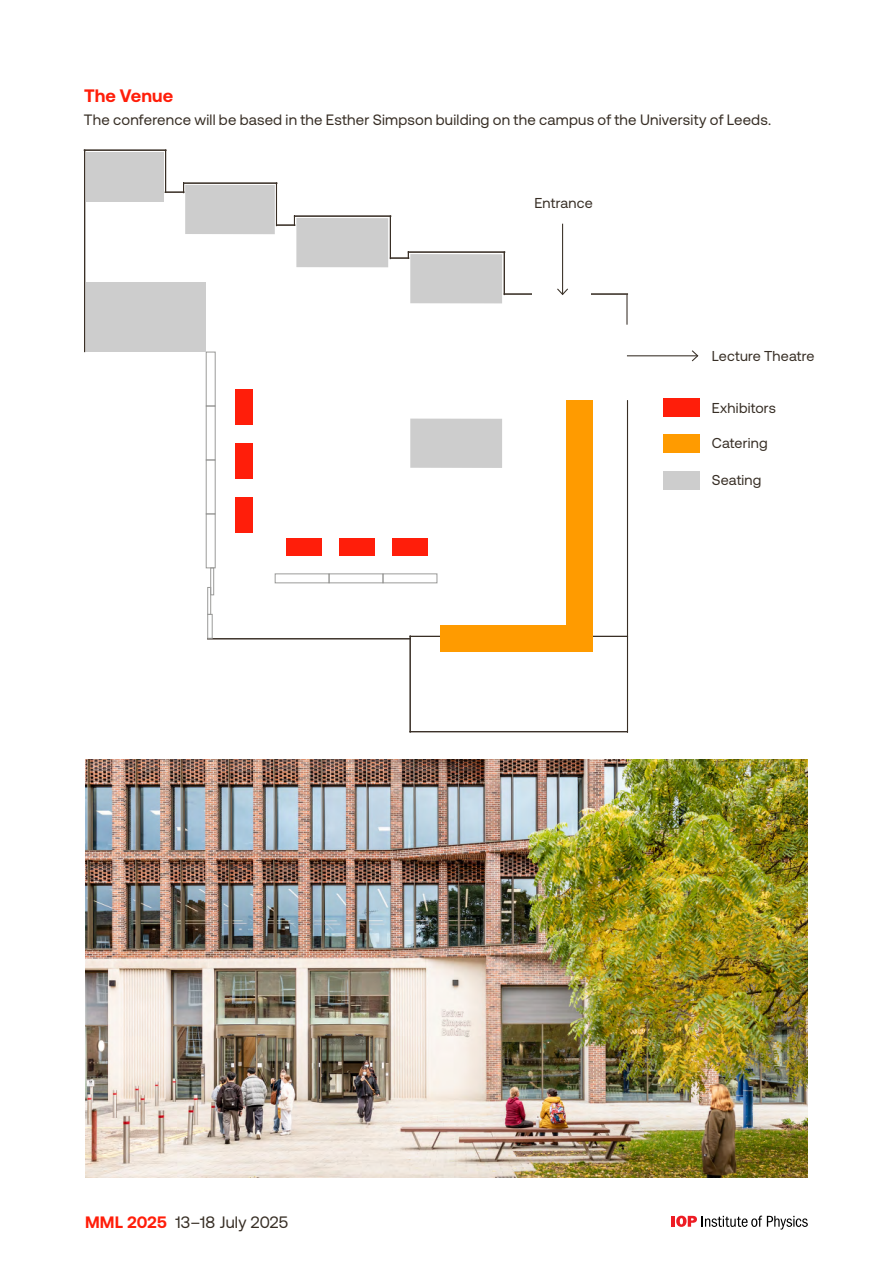
<style>
.page{position:relative;width:893px;height:1263px;background:#fff}
.page>*{position:absolute;margin:0;border:0;box-sizing:border-box;transform-origin:0 0}
.IoP_MML_Subhead_12_1{font:700 18px "Aeonik Pro";letter-spacing:.005em;color:#ff1e0a}
.t1{font:16.5px "Aeonik Pro";letter-spacing:.01em;color:#372e25}
.IoP_MML_Text_10_12{font:15px "Aeonik Pro";letter-spacing:.015em;color:#372e25}
.IoP_MML_Text_10_12-2{font:14.4px "Aeonik Pro";letter-spacing:.01em;color:#372e25}
.s1{font-weight:700;color:#ff1e0a}
</style>
<div class="page">
<svg style="left:672px;top:1215px;width:136px;height:14px"></svg>
<svg style="left:83px;top:149px;width:617px;height:584px"></svg>
<hr style="left:84px;top:150px;width:1px;height:202px;background:#382e25">
<hr style="left:84px;top:150px;width:82px;height:1px;background:#382e25">
<hr style="left:165px;top:150px;width:1px;height:42px;background:#382e25">
<svg style="left:165px;top:183px;width:19px;height:10px"></svg>
<hr style="left:184px;top:183px;width:93px;height:1px;background:#382e25">
<hr style="left:276px;top:183px;width:1px;height:43px;background:#382e25">
<svg style="left:277px;top:216px;width:18px;height:10px"></svg>
<hr style="left:294px;top:216px;width:97px;height:1px;background:#382e25">
<hr style="left:390px;top:216px;width:1px;height:43px;background:#382e25">
<svg style="left:391px;top:252px;width:18px;height:7px"></svg>
<hr style="left:408px;top:252px;width:97px;height:1px;background:#382e25">
<hr style="left:504px;top:252px;width:1px;height:43px;background:#382e25">
<hr style="left:504px;top:293px;width:123px;height:2px;background:#382e25">
<hr style="left:410px;top:636px;width:1px;height:96px;background:#382e25">
<hr style="left:410px;top:731px;width:217px;height:1px;background:#382e25">
<hr style="left:627px;top:401px;width:1px;height:331px;background:#382e25">
<hr style="left:410px;top:636px;width:217px;height:1px;background:#382e25">
<hr style="left:208px;top:638px;width:202px;height:1px;background:#382e25">
<div style="left:329px;top:574px;width:54px;height:9px;border:1px solid #9b9b99"></div>
<div style="left:86px;top:152px;width:78px;height:49px;background:#cdcdcd"></div>
<div style="left:185px;top:185px;width:90px;height:49px;background:#cdcdcd"></div>
<div style="left:296px;top:218px;width:92px;height:49px;background:#cdcdcd"></div>
<div style="left:410px;top:254px;width:92px;height:49px;background:#cdcdcd"></div>
<div style="left:410px;top:419px;width:92px;height:49px;background:#cdcdcd"></div>
<hr style="left:208px;top:614px;width:4px;height:24px;background:#feffff">
<div style="left:207px;top:614px;width:5px;height:25px;border:1px solid #9b9b99"></div>
<div style="left:383px;top:574px;width:54px;height:9px;border:1px solid #9b9b99"></div>
<div style="left:275px;top:574px;width:54px;height:9px;border:1px solid #9b9b99"></div>
<div style="left:206px;top:514px;width:9px;height:54px;border:1px solid #9b9b99"></div>
<div style="left:206px;top:460px;width:9px;height:54px;border:1px solid #9b9b99"></div>
<div style="left:206px;top:406px;width:9px;height:54px;border:1px solid #9b9b99"></div>
<div style="left:206px;top:352px;width:9px;height:54px;border:1px solid #9b9b99"></div>
<div style="left:207px;top:587px;width:4px;height:28px;border:1px solid #9b9b99"></div>
<div style="left:210px;top:568px;width:4px;height:27px;border:1px solid #9b9b99"></div>
<div style="left:87px;top:282px;width:119px;height:70px;background:#cdcdcd"></div>
<div style="left:566px;top:400px;width:27px;height:63px;background:#ff9b00"></div>
<div style="left:566px;top:463px;width:27px;height:63px;background:#ff9b00"></div>
<div style="left:566px;top:526px;width:27px;height:63px;background:#ff9b00"></div>
<div style="left:440px;top:625px;width:63px;height:27px;background:#ff9b00"></div>
<div style="left:503px;top:625px;width:63px;height:27px;background:#ff9b00"></div>
<div style="left:566px;top:589px;width:27px;height:63px;background:#ff9b00"></div>
<div style="left:286px;top:538px;width:36px;height:18px;background:#ff1e0a"></div>
<div style="left:339px;top:538px;width:36px;height:18px;background:#ff1e0a"></div>
<div style="left:392px;top:538px;width:36px;height:18px;background:#ff1e0a"></div>
<div style="left:235px;top:443px;width:18px;height:36px;background:#ff1e0a"></div>
<div style="left:235px;top:497px;width:18px;height:36px;background:#ff1e0a"></div>
<div style="left:235px;top:389px;width:18px;height:36px;background:#ff1e0a"></div>
<img style="left:85px;top:759px;width:723px;height:419px">
<div style="left:663px;top:399px;width:36px;height:18px;background:#ff1e0a"></div>
<div style="left:663px;top:435px;width:36px;height:18px;background:#ff9b00"></div>
<div style="left:663px;top:471px;width:36px;height:18px;background:#cdcdcd"></div>
<hr style="left:627px;top:355px;width:71px;height:1px;background:#372e25">
<svg style="left:691px;top:349px;width:8px;height:13px"></svg>
<div style="left:532px;top:285px;width:59px;height:28px;background:#fff"></div>
<hr style="left:626px;top:294px;width:1px;height:31px;background:#372e25">
<hr style="left:562px;top:224px;width:1px;height:70px;background:#372e25">
<svg style="left:557px;top:287px;width:11px;height:8px"></svg>
<p class="IoP_MML_Subhead_12_1" style="left:84px;top:85px;width:91px">The Venue</p>
<p class="IoP_MML_Text_10_12" style="left:84px;top:111px;width:689px">The conference will be based in the Esther Simpson building on the campus of the University of Leeds.</p>
<p class="IoP_MML_Text_10_12-2" style="left:535px;top:195px;width:60px">Entrance</p>
<p class="IoP_MML_Text_10_12-2" style="left:712px;top:348px;width:104px">Lecture Theatre</p>
<p class="IoP_MML_Text_10_12-2" style="left:712px;top:400px;width:66px">Exhibitors</p>
<p class="IoP_MML_Text_10_12-2" style="left:712px;top:435px;width:57px">Catering</p>
<p class="IoP_MML_Text_10_12-2" style="left:712px;top:472px;width:51px">Seating</p>
<p class="t1" style="left:85px;top:1213px;width:205px"><span class="s1">MML 2025</span> 13–18 July 2025</p>
</div>
